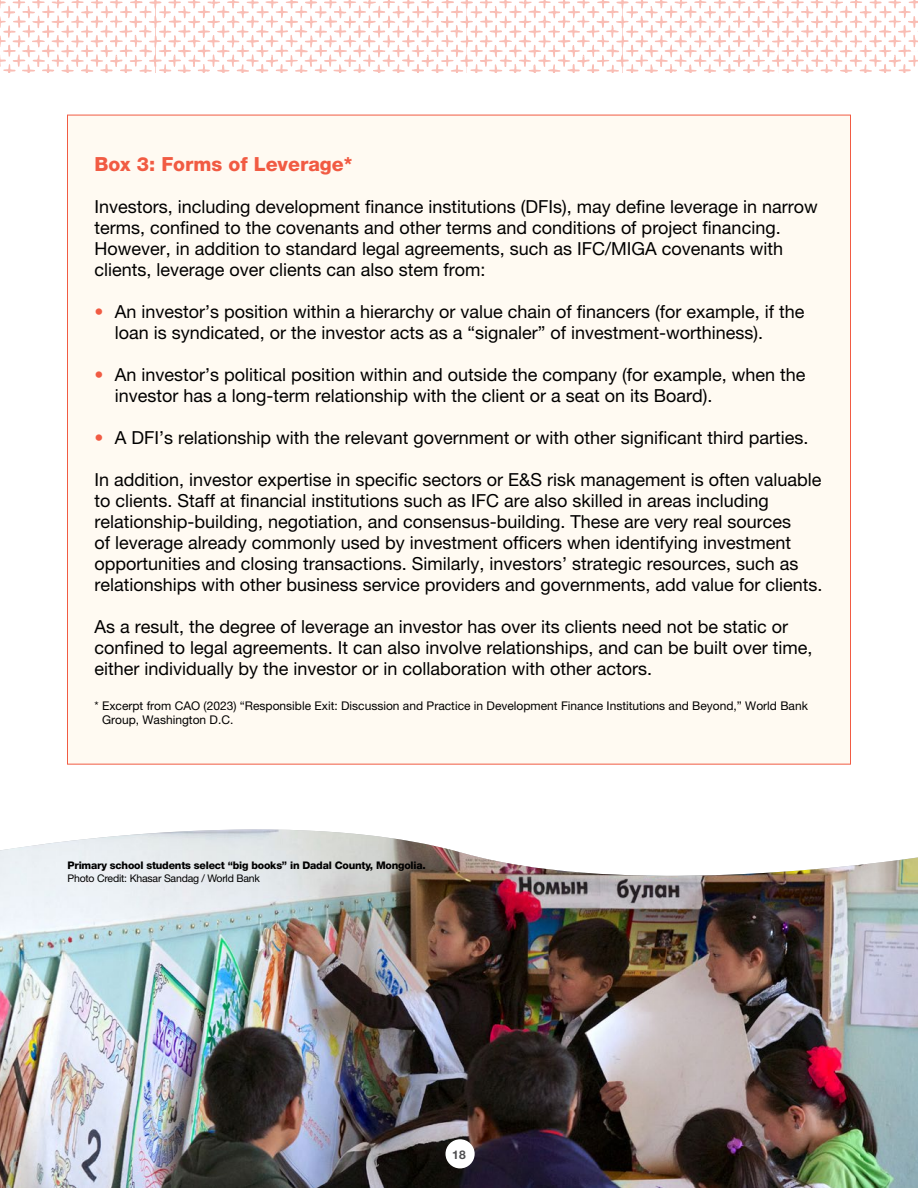
<style>
.page{position:relative;width:918px;height:1188px;background:#fff}
.page>*{position:absolute;margin:0;border:0;box-sizing:border-box;transform-origin:0 0}
.Box_text_title{font:800 19.5px "Helvetica Neue LT Std";color:#f15b43}
.Box_text{font:18px/21px "Helvetica Neue LT Std";color:#000}
.Box_Source{font:12px/14.4px "Helvetica Neue LT Std";color:#000}
.t1{font:700 12px "Helvetica Neue LT Std";color:#4d4d4f}
.t2{font:800 10.5px "Helvetica Neue LT Std";letter-spacing:-.02em;color:#000}
.t3{font:10.5px "Helvetica Neue LT Std";letter-spacing:-.02em;color:#000}
.s1{color:#f15b43}
</style>
<div class="page">
<div style="left:67px;top:115px;width:784px;height:650px;background:#fffaf2;border:1px solid #f15b43"></div>
<img style="left:0;top:829px;width:918px;height:359px">
<div style="left:446px;top:1139px;width:29px;height:29px;background:#fff;border-radius:50%"></div>
<svg style="left:0;top:0;width:918px;height:73px"></svg>
<p class="Box_text_title" style="left:94px;top:152px;width:259px">Box 3: Forms of Leverage*</p>
<p class="Box_text" style="left:94px;top:196px;width:725px">Investors, including development finance institutions (DFIs), may define leverage in narrow terms, confined to the covenants and other terms and conditions of project financing.<br>However, in addition to standard legal agreements, such as IFC/MIGA covenants with clients, leverage over clients can also stem from:</p>
<p class="Box_text" style="left:115px;top:301px;width:691px;text-indent:-20px"><span class="s1">•</span> An investor’s position within a hierarchy or value chain of financers (for example, if the loan is syndicated, or the investor acts as a “signaler” of investment-worthiness).</p>
<p class="Box_text" style="left:115px;top:364px;width:692px;text-indent:-20px"><span class="s1">•</span> An investor’s political position within and outside the company (for example, when the investor has a long-term relationship with the client or a seat on its Board).</p>
<p class="Box_text" style="left:94px;top:427px;width:715px"><span class="s1">•</span> A DFI’s relationship with the relevant government or with other significant third parties.</p>
<p class="Box_text" style="left:94px;top:469px;width:730px">In addition, investor expertise in specific sectors or E&amp;S risk management is often valuable to clients. Staff at financial institutions such as IFC are also skilled in areas including relationship-building, negotiation, and consensus-building. These are very real sources<br>of leverage already commonly used by investment officers when identifying investment opportunities and closing transactions. Similarly, investors’ strategic resources, such as relationships with other business service providers and governments, add value for clients.</p>
<p class="Box_text" style="left:94px;top:616px;width:720px">As a result, the degree of leverage an investor has over its clients need not be static or confined to legal agreements. It can also involve relationships, and can be built over time, either individually by the investor or in collaboration with other actors.</p>
<p class="Box_Source" style="left:102px;top:698px;width:707px;text-indent:-8px">* Excerpt from CAO (2023) “Responsible Exit: Discussion and Practice in Development Finance Institutions and Beyond,” World Bank<br>Group, Washington D.C.</p>
<p class="t2" style="left:68px;top:859px;width:360px">Primary school students select “big books” in Dadal County, Mongolia.</p>
<p class="t3" style="left:68px;top:872px;width:194px">Photo Credit: Khasar Sandag / World Bank</p>
<p class="t1" style="left:452px;top:1147px;width:15px">18</p>
</div>
